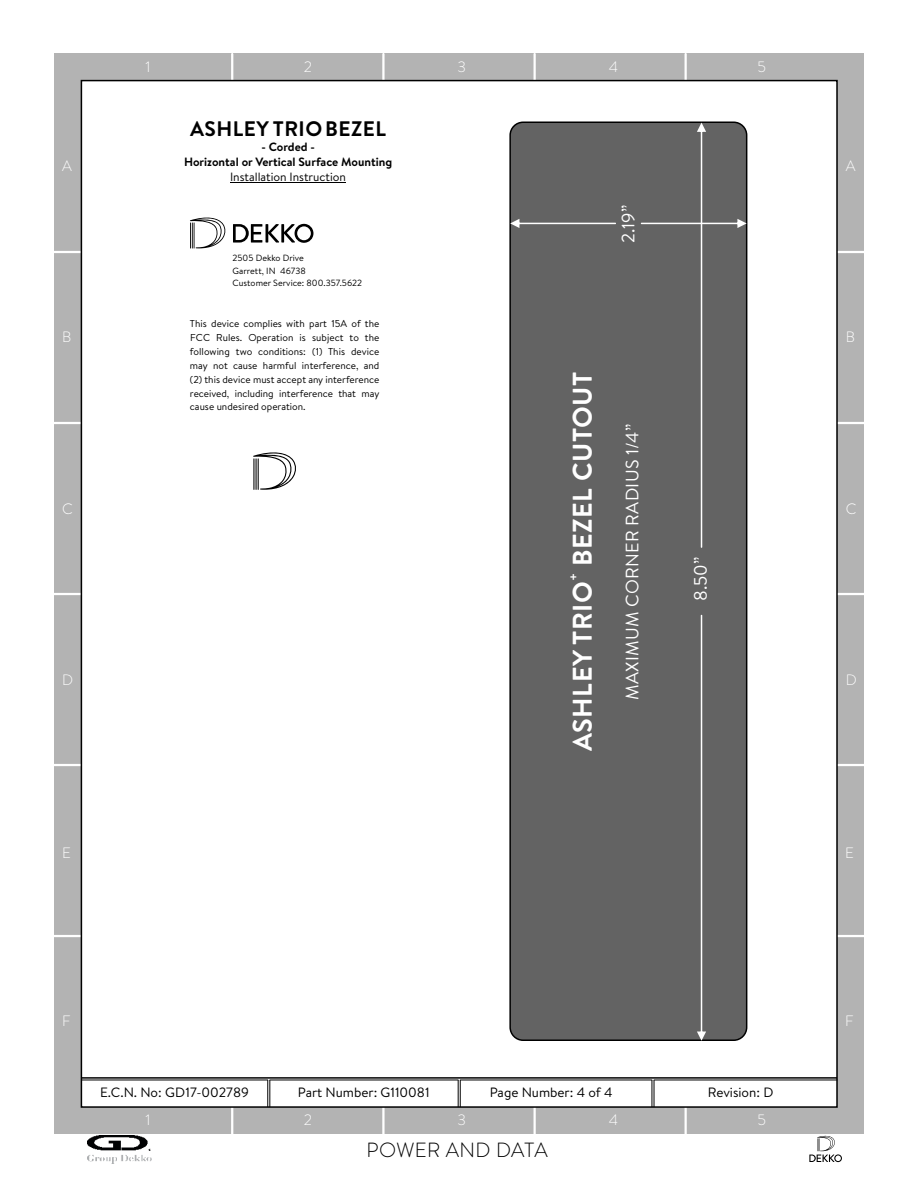
<style>
.page{position:relative;width:918px;height:1188px;background:#fff}
.page>*{position:absolute;margin:0;border:0;box-sizing:border-box;transform-origin:0 0}
.t1{font:700 27px "Brandon Text";letter-spacing:.02em;color:#fff}
.t2{font:700 21px "Brandon Text";letter-spacing:.02em;color:#000}
.t3{font:300 20.55px "Brandon Text";letter-spacing:.02em;color:#000}
.t4{font:18px "Brandon Text";letter-spacing:.02em;color:#fff}
.t5{font:300 15px "Brandon Text";color:#fff}
.t6{font:13.5px "Brandon Text";color:#000}
.t7{font:700 13.5px "Brandon Text";color:#fff}
.t8{font:700 12px "Brandon Text";color:#000}
.t9{font:12px "Brandon Text";color:#000}
.t10{font:10.05px/14px "Brandon Text";color:#000;text-align:justify}
.t11{font:9px/12.5px "Brandon Text";color:#000}
</style>
<div class="page">
<div style="left:54px;top:53px;width:810px;height:1081px;background:#b3b3b3"></div>
<hr style="left:54px;top:251px;width:27px;height:2px;background:#fff">
<hr style="left:54px;top:422px;width:27px;height:2px;background:#fff">
<hr style="left:54px;top:593px;width:27px;height:2px;background:#fff">
<hr style="left:54px;top:764px;width:27px;height:2px;background:#fff">
<hr style="left:54px;top:935px;width:27px;height:2px;background:#fff">
<hr style="left:837px;top:251px;width:27px;height:2px;background:#fff">
<hr style="left:837px;top:593px;width:27px;height:2px;background:#fff">
<hr style="left:231px;top:54px;width:2px;height:27px;background:#fff">
<hr style="left:382px;top:54px;width:3px;height:27px;background:#fff">
<hr style="left:534px;top:54px;width:2px;height:27px;background:#fff">
<hr style="left:685px;top:54px;width:2px;height:27px;background:#fff">
<hr style="left:231px;top:1107px;width:2px;height:27px;background:#fff">
<hr style="left:382px;top:1107px;width:3px;height:27px;background:#fff">
<hr style="left:534px;top:1107px;width:2px;height:27px;background:#fff">
<hr style="left:685px;top:1107px;width:2px;height:27px;background:#fff">
<hr style="left:837px;top:422px;width:27px;height:2px;background:#fff">
<hr style="left:837px;top:764px;width:27px;height:2px;background:#fff">
<hr style="left:837px;top:935px;width:27px;height:2px;background:#fff">
<div style="left:80px;top:79px;width:759px;height:1030px;background:#fff"></div>
<hr style="left:81px;top:1077px;width:756px;height:2px;background:#000">
<svg style="left:458px;top:1080px;width:3px;height:27px"></svg>
<svg style="left:268px;top:1080px;width:3px;height:27px"></svg>
<svg style="left:652px;top:1080px;width:3px;height:27px"></svg>
<hr style="left:270px;top:1080px;width:188px;height:1px;background:#000">
<hr style="left:460px;top:1080px;width:192px;height:1px;background:#000">
<hr style="left:654px;top:1080px;width:183px;height:1px;background:#000">
<hr style="left:81px;top:1080px;width:187px;height:1px;background:#000">
<div style="left:509px;top:122px;width:238px;height:919px;background:#636363;border:1px solid #000;border-radius:13px"></div>
<svg style="left:697px;top:615px;width:9px;height:426px"></svg>
<svg style="left:510px;top:219px;width:106px;height:9px"></svg>
<svg style="left:641px;top:123px;width:106px;height:425px"></svg>
<hr style="left:230px;top:182px;width:116px;height:1px;background:#000">
<svg style="left:190px;top:216px;width:36px;height:33px"></svg>
<svg style="left:233px;top:224px;width:80px;height:19px;background:#989898"></svg>
<svg style="left:253px;top:450px;width:44px;height:40px;background:#d3d3d3"></svg>
<hr style="left:253px;top:458px;width:1px;height:32px;background:#000">
<hr style="left:256px;top:458px;width:1px;height:32px;background:#000">
<hr style="left:258px;top:458px;width:1px;height:32px;background:#000">
<svg style="left:809px;top:1135px;width:33px;height:27px"></svg>
<img style="left:88px;top:1136px;width:63px;height:27px">
<h3 class="t5" style="left:145px;top:61px;width:7px">1</h3>
<h3 class="t5" style="left:304px;top:61px;width:10px">2</h3>
<h3 class="t5" style="left:457px;top:61px;width:10px">3</h3>
<h3 class="t5" style="left:609px;top:61px;width:11px">4</h3>
<h3 class="t5" style="left:757px;top:61px;width:10px">5</h3>
<h3 class="t5" style="left:62px;top:161px;width:11px">A</h3>
<h2 class="t2" style="left:190px;top:122px;width:197px">ASHLEY TRIO BEZEL</h2>
<p class="t8" style="left:184px;top:158px;width:210px">Horizontal or Vertical Surface Mounting</p>
<p class="t9" style="left:230px;top:172px;width:117px">Installation Instruction</p>
<p class="t8" style="left:261px;top:143px;width:55px">- Corded -</p>
<h3 class="t5" style="left:846px;top:161px;width:11px">A</h3>
<h3 class="t4" style="left:622px;top:243px;width:39px;rotate:-90deg">2.19”</h3>
<p class="t11" style="left:233px;top:253px;width:131px">2505 Dekko Drive<br>Garrett, IN 46738<br>Customer Service: 800.357.5622</p>
<h3 class="t5" style="left:62px;top:331px;width:11px">B</h3>
<h3 class="t5" style="left:62px;top:504px;width:12px">C</h3>
<h3 class="t5" style="left:62px;top:674px;width:13px">D</h3>
<p class="t10" style="left:190px;top:318px;width:191px">This device complies with part 15A of the FCC Rules. Operation is subject to the following two conditions: (1) This device may not cause harmful interference, and (2) this device must accept any interference received, including interference that may cause undesired operation.</p>
<h1 class="t1" style="left:573px;top:751px;width:381px;rotate:-90deg">ASHLEY TRIO BEZEL CUTOUT</h1>
<h3 class="t7" style="left:569px;top:581px;width:10px;rotate:-90deg">+</h3>
<h3 class="t4" style="left:626px;top:700px;width:277px;rotate:-90deg">MAXIMUM CORNER RADIUS 1/4”</h3>
<h3 class="t4" style="left:694px;top:601px;width:46px;rotate:-90deg">8.50”</h3>
<h3 class="t5" style="left:846px;top:331px;width:11px">B</h3>
<h3 class="t5" style="left:846px;top:504px;width:12px">C</h3>
<h3 class="t5" style="left:846px;top:674px;width:13px">D</h3>
<h3 class="t5" style="left:62px;top:848px;width:10px">E</h3>
<h3 class="t5" style="left:845px;top:848px;width:10px">E</h3>
<h3 class="t5" style="left:62px;top:1016px;width:10px">F</h3>
<h3 class="t5" style="left:845px;top:1016px;width:10px">F</h3>
<h3 class="t6" style="left:100px;top:1088px;width:150px">E.C.N. No: GD17-002789</h3>
<h3 class="t6" style="left:298px;top:1088px;width:133px">Part Number: G110081</h3>
<h3 class="t6" style="left:708px;top:1088px;width:67px">Revision: D</h3>
<h3 class="t6" style="left:490px;top:1088px;width:124px">Page Number: 4 of 4</h3>
<h3 class="t5" style="left:145px;top:1115px;width:7px">1</h3>
<h3 class="t5" style="left:304px;top:1115px;width:10px">2</h3>
<h3 class="t5" style="left:457px;top:1115px;width:10px">3</h3>
<h3 class="t5" style="left:609px;top:1115px;width:11px">4</h3>
<h3 class="t5" style="left:757px;top:1115px;width:10px">5</h3>
<h3 class="t3" style="left:367px;top:1142px;width:183px">POWER AND DATA</h3>
</div>
